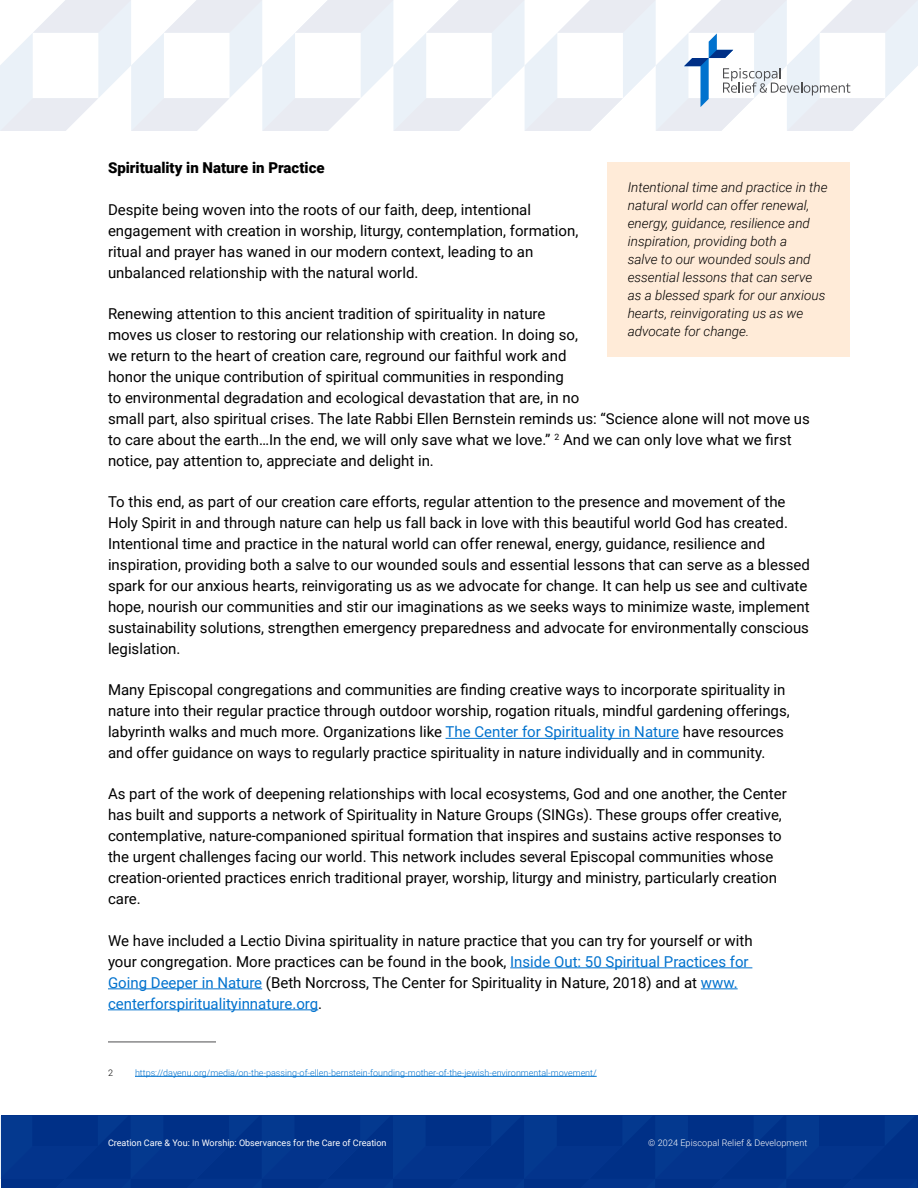
<style>
.page{position:relative;width:918px;height:1188px;background:#fff}
.page>*{position:absolute;margin:0;border:0;box-sizing:border-box;transform-origin:0 0}
.t1{font:15px/21px "Roboto";color:#000}
.t2{font:900 15px "Roboto";color:#000}
.t3{font:italic 300 13.5px/18px "Roboto";color:#000}
.t4{font:300 9px "Roboto";color:#0072ce}
.t5{font:9px "Roboto";color:#fff}
.t6{font:300 9px "Roboto";letter-spacing:.01em;color:#fff}
.t7{font:300 9px "Roboto";color:#000}
.s1{color:#0072ce}
</style>
<div class="page">
<div style="left:0;top:1116px;width:917px;height:72px;background:#03348c"></div>
<svg style="left:0;top:0;width:918px;height:131px"></svg>
<hr style="left:446px;top:738px;width:233px;height:1px;background:#0072ce">
<hr style="left:510px;top:967px;width:242px;height:1px;background:#0072ce">
<hr style="left:108px;top:988px;width:154px;height:1px;background:#0072ce">
<hr style="left:701px;top:988px;width:37px;height:1px;background:#0072ce">
<hr style="left:108px;top:1009px;width:210px;height:1px;background:#0072ce">
<hr style="left:108px;top:1042px;width:108px;height:1px;background:#4d4d4f">
<hr style="left:135px;top:1076px;width:462px;height:1px;background:#0072ce">
<div style="left:608px;top:162px;width:242px;height:195px;background:#ffebd8"></div>
<p class="t2" style="left:108px;top:157px;width:218px">Spirituality in Nature in Practice</p>
<p class="t1" style="left:108px;top:198px;width:472px">Despite being woven into the roots of our faith, deep, intentional engagement with creation in worship, liturgy, contemplation, formation, ritual and prayer has waned in our modern context, leading to an unbalanced relationship with the natural world.</p>
<p class="t1" style="left:108px;top:302px;width:704px">Renewing attention to this ancient tradition of spirituality in nature<br>moves us closer to restoring our relationship with creation. In doing so,<br>we return to the heart of creation care, reground our faithful work and<br>honor the unique contribution of spiritual communities in responding<br>to environmental degradation and ecological devastation that are, in no<br>small part, also spiritual crises. The late Rabbi Ellen Bernstein reminds us: “Science alone will not move us to care about the earth…In the end, we will only save what we love.” <sup>2</sup> And we can only love what we first notice, pay attention to, appreciate and delight in.</p>
<p class="t1" style="left:108px;top:491px;width:703px">To this end, as part of our creation care efforts, regular attention to the presence and movement of the Holy Spirit in and through nature can help us fall back in love with this beautiful world God has created.<br>Intentional time and practice in the natural world can offer renewal, energy, guidance, resilience and inspiration, providing both a salve to our wounded souls and essential lessons that can serve as a blessed spark for our anxious hearts, reinvigorating us as we advocate for change. It can help us see and cultivate hope, nourish our communities and stir our imaginations as we seeks ways to minimize waste, implement sustainability solutions, strengthen emergency preparedness and advocate for environmentally conscious legislation.</p>
<p class="t1" style="left:108px;top:679px;width:683px">Many Episcopal congregations and communities are finding creative ways to incorporate spirituality in nature into their regular practice through outdoor worship, rogation rituals, mindful gardening offerings, labyrinth walks and much more. Organizations like <span class="s1">The Center for Spirituality in Nature</span> have resources and offer guidance on ways to regularly practice spirituality in nature individually and in community.</p>
<p class="t1" style="left:108px;top:783px;width:680px">As part of the work of deepening relationships with local ecosystems, God and one another, the Center has built and supports a network of Spirituality in Nature Groups (SINGs). These groups offer creative, contemplative, nature-companioned spiritual formation that inspires and sustains active responses to the urgent challenges facing our world. This network includes several Episcopal communities whose creation-oriented practices enrich traditional prayer, worship, liturgy and ministry, particularly creation care.</p>
<p class="t1" style="left:108px;top:929px;width:646px">We have included a Lectio Divina spirituality in nature practice that you can try for yourself or with your congregation. More practices can be found in the book, <span class="s1">Inside Out: 50 Spiritual Practices for Going Deeper in Nature</span> (Beth Norcross, The Center for Spirituality in Nature, 2018) and at <span class="s1">www. centerforspiritualityinnature.org</span>.</p>
<p class="t3" style="left:628px;top:178px;width:201px">Intentional time and practice in the natural world can offer renewal, energy, guidance, resilience and inspiration, providing both a<br>salve to our wounded souls and essential lessons that can serve as a blessed spark for our anxious hearts, reinvigorating us as we advocate for change.</p>
<p class="t7" style="left:108px;top:1066px;width:6px">2</p>
<p class="t4" style="left:135px;top:1066px;width:463px">https://dayenu.org/media/on-the-passing-of-ellen-bernstein-founding-mother-of-the-jewish-environmental-movement/</p>
<p class="t5" style="left:108px;top:1136px;width:280px">Creation Care &amp; You: In Worship: Observances for the Care of Creation</p>
<p class="t6" style="left:648px;top:1136px;width:160px">© 2024 Episcopal Relief &amp; Development</p>
</div>
